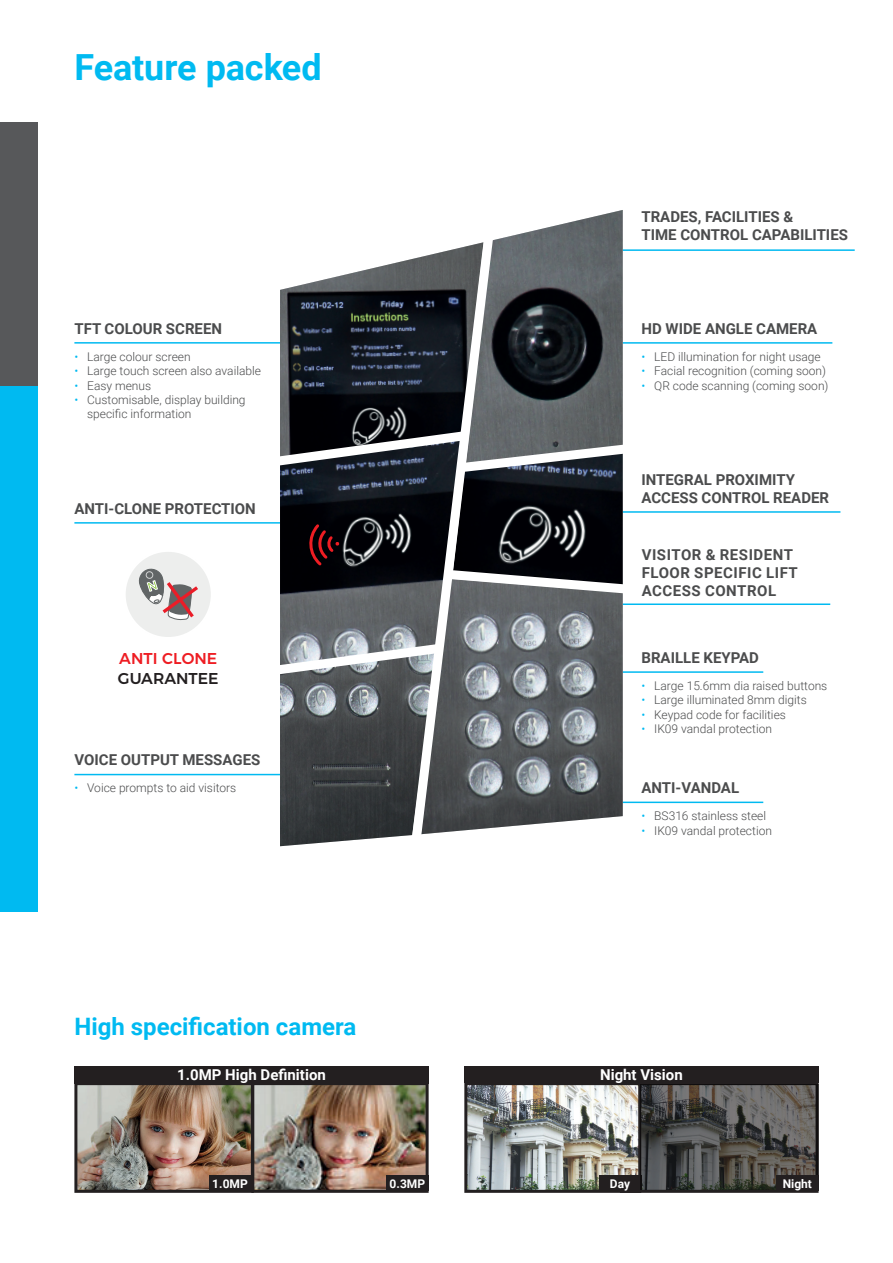
<style>
.page{position:relative;width:893px;height:1263px;background:#fff}
.page>*{position:absolute;margin:0;border:0;box-sizing:border-box;transform-origin:0 0}
.t1{font:700 36px "Roboto";letter-spacing:-.005em;color:#00baf1}
.t2{font:700 24px "Roboto";color:#00baf1}
.t3{font:500 15.75px "Montserrat";color:#ee1d23}
.t4{font:500 15.75px "Montserrat";color:#231f20}
.t5{font:700 15px/18px "Roboto";color:#4b4c4d}
.t6{font:700 15px/18px "Roboto";letter-spacing:.035em;color:#4b4c4d}
.t7{font:700 15px "Roboto";color:#fff}
.t8{font:300 12px/14.4px "Roboto";color:#4b4c4d}
.t9{font:700 12px "Roboto";color:#fff}
.s1{color:#00baf1}
</style>
<div class="page">
<hr style="left:74px;top:342px;width:311px;height:2px;background:#00baf1">
<hr style="left:74px;top:774px;width:311px;height:1px;background:#00baf1">
<hr style="left:74px;top:522px;width:311px;height:2px;background:#00baf1">
<hr style="left:563px;top:342px;width:269px;height:2px;background:#00baf1">
<hr style="left:563px;top:249px;width:292px;height:2px;background:#00baf1">
<hr style="left:563px;top:511px;width:277px;height:2px;background:#00baf1">
<hr style="left:563px;top:603px;width:267px;height:2px;background:#00baf1">
<hr style="left:563px;top:671px;width:200px;height:2px;background:#00baf1">
<hr style="left:563px;top:801px;width:200px;height:2px;background:#00baf1">
<svg style="left:267px;top:210px;width:374px;height:636px"></svg>
<div style="left:125px;top:551px;width:87px;height:87px;background:#edeeed;border-radius:50%"></div>
<div style="left:123px;top:550px;width:90px;height:89px;border:2px solid #fff;border-radius:50%"></div>
<svg style="left:138px;top:568px;width:60px;height:52px"></svg>
<img style="left:78px;top:1086px;width:347px;height:103px">
<div style="left:251px;top:1082px;width:178px;height:111px;border:3px solid #231f20"></div>
<div style="left:620px;top:1082px;width:199px;height:111px;border:3px solid #231f20"></div>
<div style="left:74px;top:1082px;width:180px;height:111px;border:3px solid #231f20"></div>
<img style="left:468px;top:1086px;width:169px;height:103px">
<div style="left:464px;top:1082px;width:177px;height:111px;border:3px solid #231f20"></div>
<div style="left:74px;top:1066px;width:355px;height:17px;background:#231f20"></div>
<div style="left:209px;top:1175px;width:42px;height:15px;background:#231f20"></div>
<div style="left:599px;top:1175px;width:42px;height:15px;background:#231f20"></div>
<div style="left:386px;top:1175px;width:43px;height:15px;background:#231f20"></div>
<div style="left:464px;top:1066px;width:355px;height:16px;background:#231f20"></div>
<svg style="left:640px;top:1084px;width:179px;height:106px;background:#4f4e4c"></svg>
<div style="left:776px;top:1175px;width:43px;height:15px;background:#231f20"></div>
<div style="left:0;top:123px;width:37px;height:263px;background:#57585a"></div>
<div style="left:0;top:386px;width:37px;height:525px;background:#00baf1"></div>
<h1 class="t1" style="left:74px;top:42px;width:249px">Feature packed</h1>
<p class="t5" style="left:74px;top:319px;width:149px">TFT COLOUR SCREEN</p>
<p class="t8" style="left:74px;top:349px;width:118px"><span class="s1">•</span> Large colour screen</p>
<p class="t8" style="left:74px;top:363px;width:188px"><span class="s1">•</span> Large touch screen also available</p>
<p class="t8" style="left:74px;top:378px;width:78px"><span class="s1">•</span> Easy menus</p>
<p class="t8" style="left:87px;top:392px;width:160px;text-indent:-13px"><span class="s1">•</span> Customisable, display building specific information</p>
<p class="t5" style="left:74px;top:499px;width:183px">ANTI-CLONE PROTECTION</p>
<h3 class="t3" style="left:119px;top:646px;width:99px">ANTI CLONE</h3>
<h3 class="t4" style="left:118px;top:666px;width:102px">GUARANTEE</h3>
<p class="t5" style="left:74px;top:750px;width:187px">VOICE OUTPUT MESSAGES</p>
<p class="t8" style="left:74px;top:780px;width:163px"><span class="s1">•</span> Voice prompts to aid visitors</p>
<h2 class="t2" style="left:74px;top:1010px;width:283px">High specification camera</h2>
<p class="t7" style="left:177px;top:1064px;width:150px">1.0MP High Definition</p>
<p class="t5" style="left:641px;top:207px;width:208px">TRADES, FACILITIES &amp;<br>TIME CONTROL CAPABILITIES</p>
<p class="t5" style="left:641px;top:319px;width:177px">HD WIDE ANGLE CAMERA</p>
<p class="t8" style="left:641px;top:349px;width:181px"><span class="s1">•</span> LED illumination for night usage</p>
<p class="t8" style="left:641px;top:363px;width:186px"><span class="s1">•</span> Facial recognition (coming soon)</p>
<p class="t8" style="left:641px;top:378px;width:189px"><span class="s1">•</span> QR code scanning (coming soon)</p>
<p class="t5" style="left:641px;top:470px;width:189px">INTEGRAL PROXIMITY<br>ACCESS CONTROL READER</p>
<p class="t6" style="left:642px;top:545px;width:158px">VISITOR &amp; RESIDENT<br>FLOOR SPECIFIC LIFT<br>ACCESS CONTROL</p>
<p class="t5" style="left:641px;top:648px;width:119px">BRAILLE KEYPAD</p>
<p class="t8" style="left:641px;top:678px;width:187px"><span class="s1">•</span> Large 15.6mm dia raised buttons</p>
<p class="t8" style="left:641px;top:692px;width:167px"><span class="s1">•</span> Large illuminated 8mm digits</p>
<p class="t8" style="left:641px;top:707px;width:146px"><span class="s1">•</span> Keypad code for facilities</p>
<p class="t8" style="left:641px;top:721px;width:132px"><span class="s1">•</span> IK09 vandal protection</p>
<p class="t5" style="left:641px;top:778px;width:99px">ANTI-VANDAL</p>
<p class="t8" style="left:641px;top:808px;width:126px"><span class="s1">•</span> BS316 stainless steel</p>
<p class="t8" style="left:641px;top:823px;width:132px"><span class="s1">•</span> IK09 vandal protection</p>
<p class="t7" style="left:600px;top:1064px;width:84px">Night Vision</p>
<p class="t9" style="left:212px;top:1175px;width:37px">1.0MP</p>
<p class="t9" style="left:390px;top:1175px;width:37px">0.3MP</p>
<p class="t9" style="left:610px;top:1175px;width:22px">Day</p>
<p class="t9" style="left:783px;top:1175px;width:31px">Night</p>
</div>
